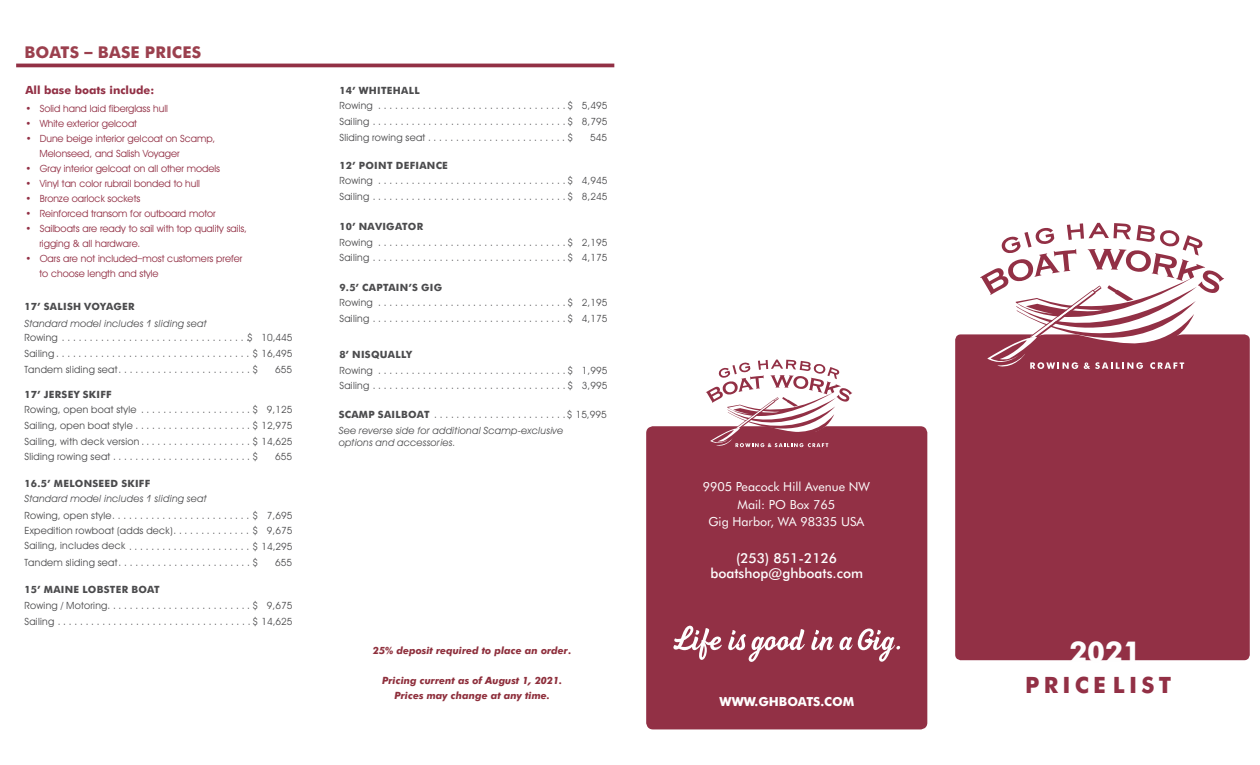
<style>
.page{position:relative;width:1260px;height:765px;background:#fff}
.page>*{position:absolute;margin:0;border:0;box-sizing:border-box;transform-origin:0 0}
.t1{font:700 28.75px "Futura BT";color:#fefefe}
.t2{font:700 22.5px "Futura BT";letter-spacing:.19em;color:#923045}
.t3{font:700 16.25px "Futura BT";letter-spacing:.01em;color:#9b404e}
.t4{font:500 13.75px/15px "Futura BT";color:#fefefe;text-align:center}
.t5{font:12.5px/17.5px "Futura BT";color:#fefefe;text-align:center}
.t6{font:700 12.5px "Futura BT";color:#fefefe}
.t7{font:700 11.25px "Futura BT";color:#923045}
.t8{font:10px/15.6px "Avant Garde IT Cby BT";letter-spacing:.03em;color:#4b4b4d}
.t9{font:10px/15px "Avant Garde IT Cby BT";color:#923045}
.t10{font:italic 10px/15.6px "Avant Garde IT Cby BT";letter-spacing:.03em;color:#4b4b4d}
.t11{font:700 10px "Futura BT";letter-spacing:.03em;color:#4b4b4d}
.t12{font:italic 700 10px/15px "Futura BT";color:#8e2f3c;text-align:center}
.s1{font-family:"Futura BT"}
.s2{font-family:"Futura BT";font-weight:700;font-style:normal}
.s3{font-style:normal}
</style>
<div class="page">
<div style="left:646px;top:426px;width:281px;height:303px;background:#923045"></div>
<svg style="left:706px;top:360px;width:146px;height:87px"></svg>
<hr style="left:16px;top:64px;width:598px;height:3px;background:#923045">
<div style="left:955px;top:334px;width:295px;height:326px;background:#923045"></div>
<svg style="left:980px;top:223px;width:244px;height:146px"></svg>
<svg style="left:673px;top:626px;width:49px;height:34px"></svg>
<svg style="left:728px;top:629px;width:77px;height:33px"></svg>
<svg style="left:811px;top:629px;width:89px;height:33px"></svg>
<h3 class="t3" style="left:24px;top:46px;width:178px">BOATS – BASE PRICES</h3>
<p class="t7" style="left:25px;top:86px;width:130px">All base boats include:</p>
<p class="t9" style="left:25px;top:102px;width:144px">• Solid hand laid fiberglass hull</p>
<p class="t9" style="left:25px;top:117px;width:113px">• White exterior gelcoat</p>
<p class="t9" style="left:39px;top:132px;width:177px;text-indent:-14px">• Dune beige interior gelcoat on Scamp,<br>Melonseed, and Salish Voyager</p>
<p class="t9" style="left:25px;top:162px;width:196px">• Gray interior gelcoat on all other models</p>
<p class="t9" style="left:25px;top:177px;width:176px">• Vinyl tan color rubrail bonded to hull</p>
<p class="t9" style="left:25px;top:192px;width:116px">• Bronze oarlock sockets</p>
<p class="t9" style="left:25px;top:207px;width:192px">• Reinforced transom for outboard motor</p>
<p class="t9" style="left:39px;top:222px;width:209px;text-indent:-14px">• Sailboats are ready to sail with top quality sails, rigging &amp; all hardware.</p>
<p class="t9" style="left:39px;top:252px;width:204px;text-indent:-14px">• Oars are not included<span class="s1">–</span>most customers prefer to choose length and style</p>
<p class="t11" style="left:24px;top:303px;width:112px">17’ SALISH VOYAGER</p>
<p class="t8" style="left:24px;top:331px;width:270px">Rowing ..................................$ 10,445<br>Sailing .... ..............................$ 16,495</p>
<p class="t8" style="left:24px;top:346px;width:235px;line-height:16.4px;text-indent:32px">.<br>Tandem sliding seat ........................$</p>
<p class="t8" style="left:275px;top:363px;width:18px">655</p>
<p class="t10" style="left:24px;top:316px;width:184px">Standard model includes 1 sliding seat</p>
<p class="t11" style="left:24px;top:390px;width:89px">17’ JERSEY SKIFF</p>
<p class="t8" style="left:24px;top:403px;width:270px;text-align:justify">Rowing, open boat style ....................$ 9,125<br>Sailing, open boat style. . . . . . . . . . . . . . . . . . . . . $ 12,975<br>Sailing, with deck version . . . . . . . . . . . . . . . . . . . . $ 14,625<br>Sliding rowing seat .........................$</p>
<p class="t8" style="left:275px;top:450px;width:18px">655</p>
<p class="t11" style="left:24px;top:480px;width:127px">16.5’ MELONSEED SKIFF</p>
<p class="t8" style="left:24px;top:508px;width:270px;text-align:justify">Rowing, open style.........................$ 7,695<br>Expedition rowboat (adds deck) . . . . . . . . . . . . . . $ 9,675<br>Sailing, includes deck . . . . . . . . . . . . . . . . . . . . . . $ 14,295<br>Tandem sliding seat ........................$</p>
<p class="t10" style="left:24px;top:492px;width:184px">Standard model includes 1 sliding seat</p>
<p class="t8" style="left:275px;top:555px;width:18px">655</p>
<p class="t11" style="left:24px;top:586px;width:137px">15’ MAINE LOBSTER BOAT</p>
<p class="t8" style="left:24px;top:599px;width:270px">Rowing / Motoring..........................$ 9,675<br>Sailing...................................$ 14,625</p>
<p class="t11" style="left:339px;top:86px;width:82px">14’ WHITEHALL</p>
<p class="t8" style="left:339px;top:99px;width:269px;text-align:justify">Rowing ..................................$ 5,495<br>Sailing...................................$ 8,795<br>Sliding rowing seat .........................$</p>
<p class="t8" style="left:590px;top:130px;width:18px">545</p>
<p class="t11" style="left:339px;top:161px;width:110px">12’ POINT DEFIANCE</p>
<p class="t8" style="left:339px;top:174px;width:269px">Rowing ..................................$ 4,945<br>Sailing...................................$ 8,245</p>
<p class="t11" style="left:339px;top:222px;width:85px">10’ NAVIGATOR</p>
<p class="t8" style="left:339px;top:235px;width:269px">Rowing ..................................$ 2,195<br>Sailing...................................$ 4,175</p>
<p class="t11" style="left:339px;top:283px;width:104px">9.5’ CAPTAIN’S GIG</p>
<p class="t8" style="left:339px;top:296px;width:269px">Rowing ..................................$ 2,195<br>Sailing...................................$ 4,175</p>
<p class="t11" style="left:339px;top:350px;width:74px">8’ NISQUALLY</p>
<p class="t8" style="left:339px;top:363px;width:269px">Rowing ..................................$ 1,995<br>Sailing...................................$ 3,995</p>
<p class="t10" style="left:339px;top:408px;width:270px"><span class="s2">SCAMP SAILBOAT</span> <span class="s3">........................$ 15,995<br></span>See reverse side for additional Scamp-exclusive</p>
<p class="t10" style="left:339px;top:436px;width:119px">options and accessories.</p>
<p class="t12" style="left:373px;top:644px;width:200px">25% deposit required to place an order.</p>
<p class="t12" style="left:382px;top:674px;width:182px">Pricing current as of August 1, 2021.<br>Prices may change at any time.</p>
<p class="t5" style="left:703px;top:479px;width:169px">9905 Peacock Hill Avenue NW<br>Mail: PO Box 765<br>Gig Harbor, WA 98335 USA</p>
<h3 class="t4" style="left:710px;top:552px;width:154px">(253) 851-2126 boatshop@ghboats.com</h3>
<p class="t6" style="left:720px;top:697px;width:136px">WWW.GHBOATS.COM</p>
<h1 class="t1" style="left:1069px;top:640px;width:73px">2021</h1>
<h2 class="t2" style="left:1025px;top:676px;width:148px">PRICE LIST</h2>
</div>
